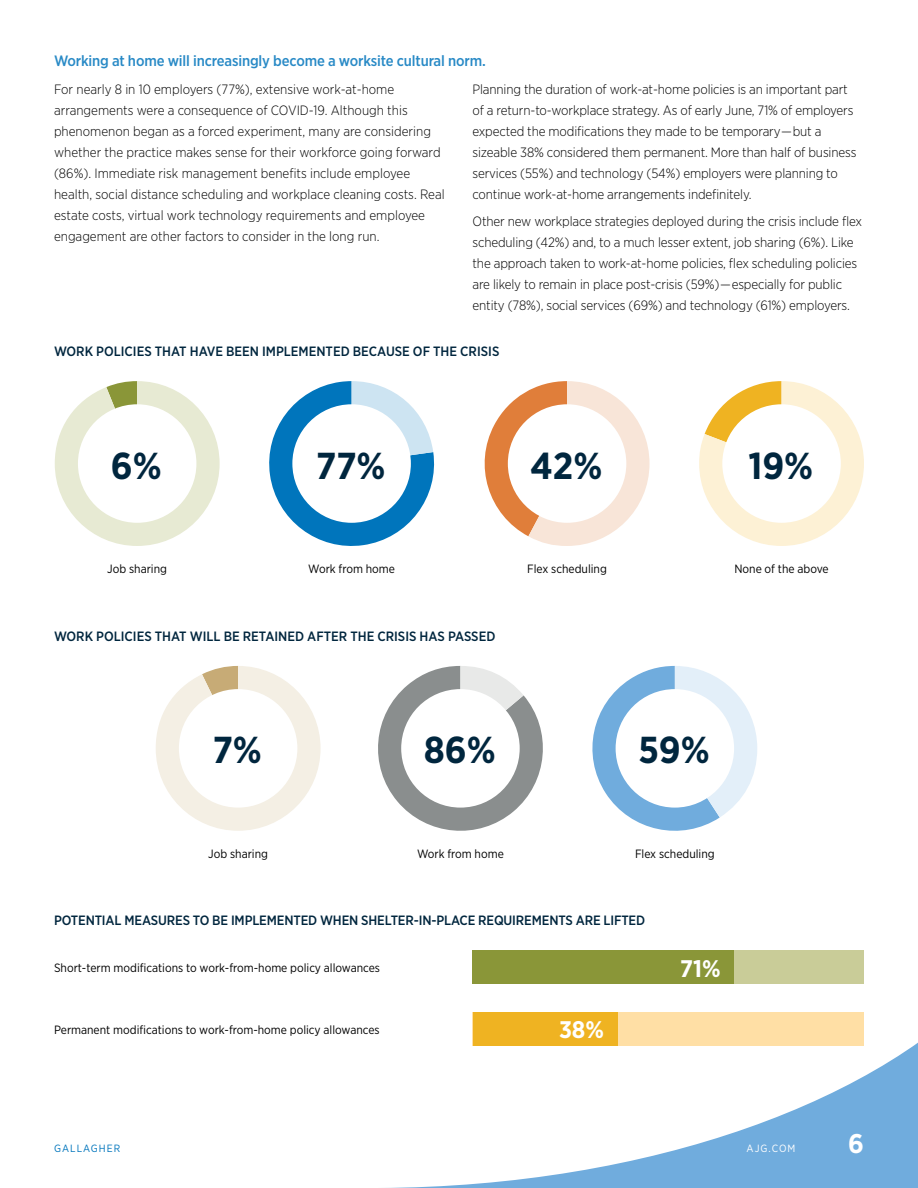
<style>
.page{position:relative;width:918px;height:1188px;background:#fff}
.page>*{position:absolute;margin:0;border:0;box-sizing:border-box;transform-origin:0 0}
.Pie_Chart_Percentage{font:700 37.5px "Gotham Narrow";color:#00263e}
.t1{font:700 27px "Gotham Narrow";color:#fff}
.BODY{font:700 24px "Gotham Narrow";color:#fff}
.Subheader_1{font:500 15px "Gotham Narrow";letter-spacing:-.01em;color:#298ac6}
.Body_Text{font:300 13.5px/21px "Gotham Narrow";letter-spacing:-.01em;color:#000}
.Chart_Header{font:500 13.5px "Gotham Narrow";color:#00263e}
.Chart_Text{font:12px "Gotham Narrow";color:#000}
.t2{font:10.5px "Gotham Narrow";letter-spacing:.1em;color:#0075bc}
.t3{font:10.5px "Gotham Narrow";letter-spacing:.1em;color:#fff}
</style>
<div class="page">
<svg style="left:386px;top:975px;width:532px;height:213px"></svg>
<svg style="left:699px;top:381px;width:165px;height:165px"></svg>
<svg style="left:269px;top:381px;width:166px;height:165px"></svg>
<svg style="left:484px;top:381px;width:166px;height:165px"></svg>
<div style="left:508px;top:404px;width:118px;height:119px;background:#fff;border-radius:50%"></div>
<div style="left:722px;top:404px;width:119px;height:119px;background:#fff;border-radius:50%"></div>
<div style="left:292px;top:404px;width:119px;height:119px;background:#fff;border-radius:50%"></div>
<svg style="left:55px;top:381px;width:165px;height:165px"></svg>
<div style="left:78px;top:404px;width:118px;height:119px;background:#fff;border-radius:50%"></div>
<svg style="left:592px;top:666px;width:165px;height:165px"></svg>
<svg style="left:378px;top:666px;width:165px;height:165px"></svg>
<svg style="left:156px;top:666px;width:165px;height:165px"></svg>
<div style="left:179px;top:689px;width:118px;height:119px;background:#fff;border-radius:50%"></div>
<div style="left:401px;top:689px;width:119px;height:119px;background:#fff;border-radius:50%"></div>
<div style="left:616px;top:689px;width:118px;height:119px;background:#fff;border-radius:50%"></div>
<div style="left:473px;top:1012px;width:391px;height:33px;background:#ffdfa5"></div>
<div style="left:473px;top:1012px;width:145px;height:33px;background:#efb322"></div>
<div style="left:473px;top:951px;width:391px;height:33px;background:#c9cc98"></div>
<div style="left:473px;top:951px;width:261px;height:33px;background:#8a9638"></div>
<p class="Subheader_1" style="left:54px;top:51px;width:433px">Working at home will increasingly become a worksite cultural norm.</p>
<p class="Body_Text" style="left:54px;top:78px;width:392px">For nearly 8 in 10 employers (77%), extensive work-at-home arrangements were a consequence of COVID-19. Although this phenomenon began as a forced experiment, many are considering whether the practice makes sense for their workforce going forward (86%). Immediate risk management benefits include employee health, social distance scheduling and workplace cleaning costs. Real estate costs, virtual work technology requirements and employee engagement are other factors to consider in the long run.</p>
<p class="Body_Text" style="left:472px;top:78px;width:385px">Planning the duration of work-at-home policies is an important part of a return-to-workplace strategy. As of early June, 71% of employers expected the modifications they made to be temporary — but a sizeable 38% considered them permanent. More than half of business services (55%) and technology (54%) employers were planning to continue work-at-home arrangements indefinitely.</p>
<p class="Body_Text" style="left:472px;top:211px;width:391px">Other new workplace strategies deployed during the crisis include flex scheduling (42%) and, to a much lesser extent, job sharing (6%). Like the approach taken to work-at-home policies, flex scheduling policies are likely to remain in place post-crisis (59%) — especially for public entity (78%), social services (69%) and technology (61%) employers.</p>
<p class="Chart_Header" style="left:54px;top:342px;width:447px">WORK POLICIES THAT HAVE BEEN IMPLEMENTED BECAUSE OF THE CRISIS</p>
<p class="Pie_Chart_Percentage" style="left:111px;top:441px;width:52px">6%</p>
<p class="Pie_Chart_Percentage" style="left:316px;top:441px;width:71px">77%</p>
<p class="Pie_Chart_Percentage" style="left:530px;top:441px;width:74px">42%</p>
<p class="Pie_Chart_Percentage" style="left:748px;top:441px;width:66px">19%</p>
<p class="Chart_Text" style="left:107px;top:561px;width:61px">Job sharing</p>
<p class="Chart_Text" style="left:308px;top:561px;width:88px">Work from home</p>
<p class="Chart_Text" style="left:527px;top:561px;width:81px">Flex scheduling</p>
<p class="Chart_Text" style="left:734px;top:561px;width:96px">None of the above</p>
<p class="Chart_Header" style="left:54px;top:627px;width:443px">WORK POLICIES THAT WILL BE RETAINED AFTER THE CRISIS HAS PASSED</p>
<p class="Pie_Chart_Percentage" style="left:213px;top:726px;width:51px">7%</p>
<p class="Pie_Chart_Percentage" style="left:424px;top:726px;width:74px">86%</p>
<p class="Pie_Chart_Percentage" style="left:638px;top:726px;width:73px">59%</p>
<p class="Chart_Text" style="left:208px;top:846px;width:61px">Job sharing</p>
<p class="Chart_Text" style="left:417px;top:846px;width:88px">Work from home</p>
<p class="Chart_Text" style="left:635px;top:846px;width:81px">Flex scheduling</p>
<p class="Chart_Header" style="left:54px;top:912px;width:593px">POTENTIAL MEASURES TO BE IMPLEMENTED WHEN SHELTER-IN-PLACE REQUIREMENTS ARE LIFTED</p>
<p class="Chart_Text" style="left:54px;top:961px;width:328px">Short-term modifications to work-from-home policy allowances</p>
<p class="Chart_Text" style="left:54px;top:1022px;width:327px">Permanent modifications to work-from-home policy allowances</p>
<p class="BODY" style="left:559px;top:1015px;width:47px">38%</p>
<p class="BODY" style="left:680px;top:953px;width:42px">71%</p>
<p class="t2" style="left:54px;top:1142px;width:68px">GALLAGHER</p>
<p class="t3" style="left:747px;top:1142px;width:50px">AJG.COM</p>
<h2 class="t1" style="left:848px;top:1126px;width:17px">6</h2>
</div>
